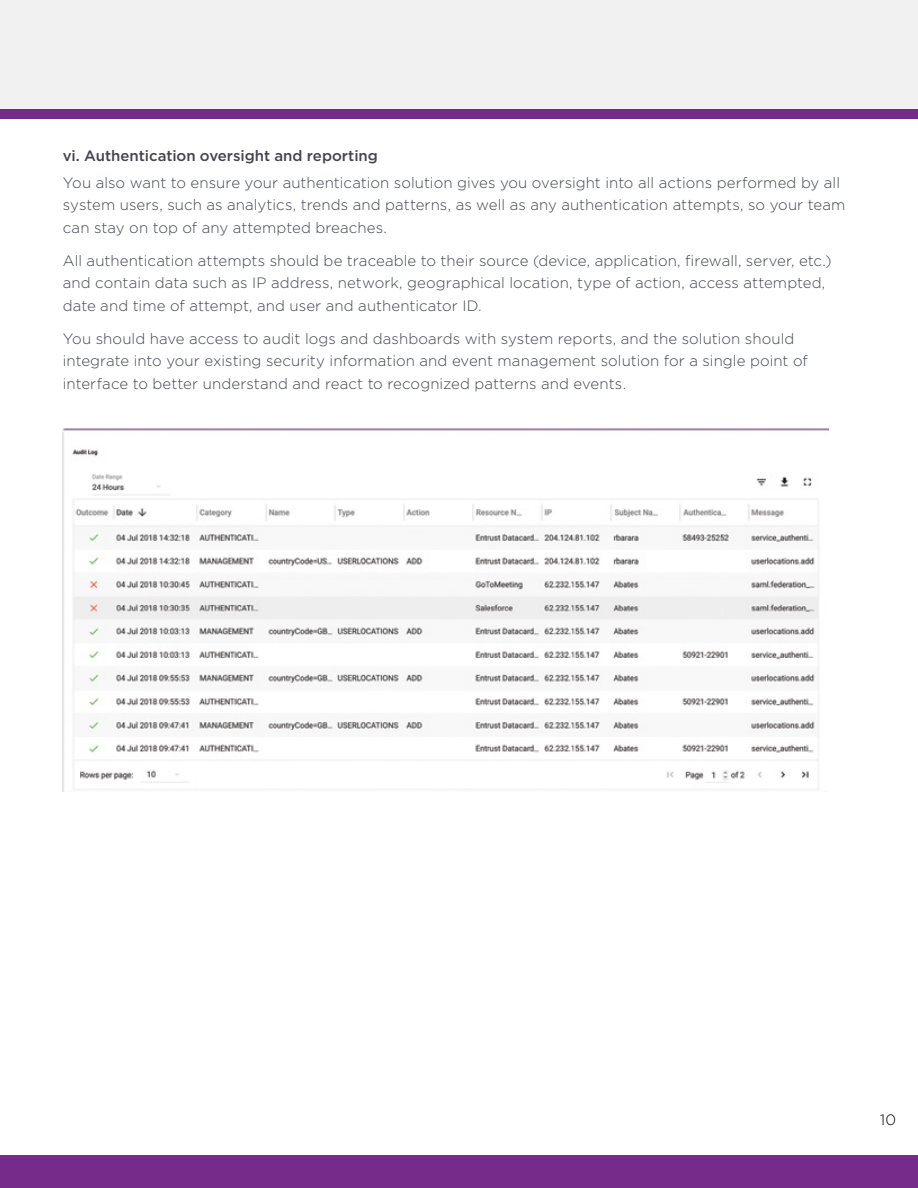
<style>
.page{position:relative;width:918px;height:1188px;background:#fff}
.page>*{position:absolute;margin:0;border:0;box-sizing:border-box;transform-origin:0 0}
.Body{font:300 15px/22.5px "Gotham";letter-spacing:.005em;color:#3f454f}
.Secondary_paragraph{font:500 15px "Gotham";letter-spacing:-.005em;color:#3f454f}
.t1{font:300 15px "Gotham";color:#000}
.t2{font:300 14.55px "Gotham";letter-spacing:.01em;color:#3f454f}
</style>
<div class="page">
<div style="left:0;top:78px;width:918px;height:40px;background:#762b8a"></div>
<div style="left:0;top:0;width:918px;height:110px;background:#f1f1f2"></div>
<div style="left:0;top:1155px;width:918px;height:33px;background:#762b8a"></div>
<img style="left:63px;top:428px;width:765px;height:363px">
<p class="Secondary_paragraph" style="left:63px;top:145px;width:317px">vi. Authentication oversight and reporting</p>
<p class="Body" style="left:63px;top:171px;width:784px">You also want to ensure your authentication solution gives you oversight into all actions performed by all system users, such as analytics, trends and patterns, as well as any authentication attempts, so your team can stay on top of any attempted breaches.</p>
<p class="Body" style="left:63px;top:249px;width:770px">All authentication attempts should be traceable to their source (device, application, firewall, server, etc.) and contain data such as IP address, network, geographical location, type of action, access attempted, date and time of attempt, and user and authenticator ID.</p>
<p class="Body" style="left:63px;top:327px;width:747px">You should have access to audit logs and dashboards with system reports, and the solution should integrate into your existing security information and event management solution for a single point of interface to better understand and react to recognized patterns and events.</p>
<p class="t2" style="left:63px;top:382px;width:547px">interface to better understand and react to recognized patterns and events.</p>
<p class="t1" style="left:880px;top:1110px;width:18px">10</p>
</div>
